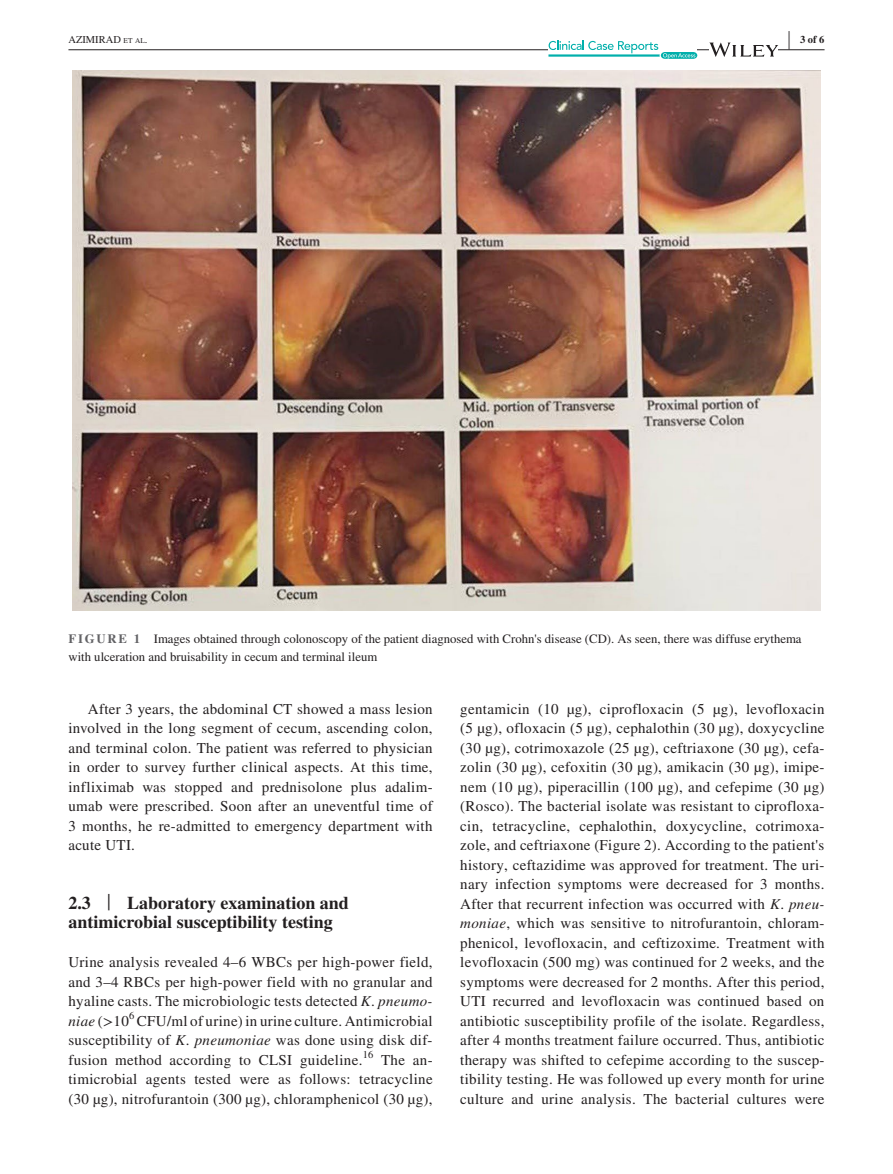
<style>
.page{position:relative;width:893px;height:1174px;background:#fff}
.page>*{position:absolute;margin:0;border:0;box-sizing:border-box;transform-origin:0 0}
.t1{font:700 25.95px "STIX";color:#231f20;scale:.36 1}
.t2{font:700 18px/19.5px "STIX";color:#231f20}
.t3{font:15px/19.5px "STIX";letter-spacing:.02em;color:#231f20;text-align:justify}
.t4{font:12.75px/18px "STIX";color:#231f20}
.t5{font:10.5px "STIX";color:#231f20}
.t6{font:700 10.5px "STIX";color:#231f20}
.t7{font:10.5px "STIX";color:#231f20}
.s1{font-size:7.35px}
.s2{font-weight:700;color:#636366}
.s3{font-weight:400;font-size:23.7px}
.s4{font-style:italic}
</style>
<div class="page">
<hr style="left:68px;top:49px;width:756px;height:1px;background:#231f20">
<svg style="left:548px;top:41px;width:149px;height:18px"></svg>
<svg style="left:709px;top:43px;width:69px;height:14px"></svg>
<img style="left:72px;top:70px;width:749px;height:540px">
<h1 class="t1" style="left:788px;top:24px;width:7px">|</h1>
<p class="t5" style="left:68px;top:32px;width:81px">AZIMIRAD <span class="s1">et al</span>.</p>
<p class="t6" style="left:800px;top:33px;width:26px">3 of 6</p>
<p class="t4" style="left:68px;top:630px;width:735px"><span class="s2">FIGURE 1</span> Images obtained through colonoscopy of the patient diagnosed with Crohn's disease (CD). As seen, there was diffuse erythema with ulceration and bruisability in cecum and terminal ileum</p>
<p class="t3" style="left:68px;top:700px;width:366px;text-indent:20px">After 3 years, the abdominal CT showed a mass lesion involved in the long segment of cecum, ascending colon, and terminal colon. The patient was referred to physician in order to survey further clinical aspects. At this time, infliximab was stopped and prednisolone plus adalim&shy;umab were prescribed. Soon after an uneventful time of 3 months, he re-admitted to emergency department with acute UTI.</p>
<p class="t2" style="left:68px;top:893px;width:282px">2.3 <span class="s3">|</span> Laboratory examination and antimicrobial susceptibility testing</p>
<p class="t3" style="left:68px;top:953px;width:366px">Urine analysis revealed 4–6 WBCs per high-power field, and 3–4 RBCs per high-power field with no granular and hyaline casts. The microbiologic tests detected <span class="s4">K</span>. <span class="s4">pneumo&shy;niae</span> (&gt;10</p>
<p class="t7" style="left:129px;top:1008px;width:7px">6</p>
<p class="t3" style="left:68px;top:1012px;width:366px;text-indent:69px">CFU/ml of urine) in urine culture. Antimicrobial susceptibility of <span class="s4">K</span>. <span class="s4">pneumoniae</span> was done using disk dif&shy;fusion method according to CLSI guideline.</p>
<p class="t7" style="left:363px;top:1047px;width:12px">16</p>
<p class="t3" style="left:68px;top:1051px;width:366px;text-indent:313px">The an&shy;timicrobial agents tested were as follows: tetracycline (30 µg), nitrofurantoin (300 µg), chloramphenicol (30 µg),</p>
<p class="t3" style="left:460px;top:700px;width:366px">gentamicin (10 µg), ciprofloxacin (5 µg), levofloxacin (5 µg), ofloxacin (5 µg), cephalothin (30 µg), doxycycline (30 µg), cotrimoxazole (25 µg), ceftriaxone (30 µg), cefa&shy;zolin (30 µg), cefoxitin (30 µg), amikacin (30 µg), imipe&shy;nem (10 µg), piperacillin (100 µg), and cefepime (30 µg) (Rosco). The bacterial isolate was resistant to ciprofloxa&shy;cin, tetracycline, cephalothin, doxycycline, cotrimoxa&shy;zole, and ceftriaxone (Figure 2). According to the patient's history, ceftazidime was approved for treatment. The uri&shy;nary infection symptoms were decreased for 3 months.<br>After that recurrent infection was occurred with <span class="s4">K</span>. <span class="s4">pneu&shy;moniae</span>, which was sensitive to nitrofurantoin, chloram&shy;phenicol, levofloxacin, and ceftizoxime. Treatment with levofloxacin (500 mg) was continued for 2 weeks, and the symptoms were decreased for 2 months. After this period, UTI recurred and levofloxacin was continued based on antibiotic susceptibility profile of the isolate. Regardless, after 4 months treatment failure occurred. Thus, antibiotic therapy was shifted to cefepime according to the suscep&shy;tibility testing. He was followed up every month for urine culture and urine analysis. The bacterial cultures were</p>
</div>
